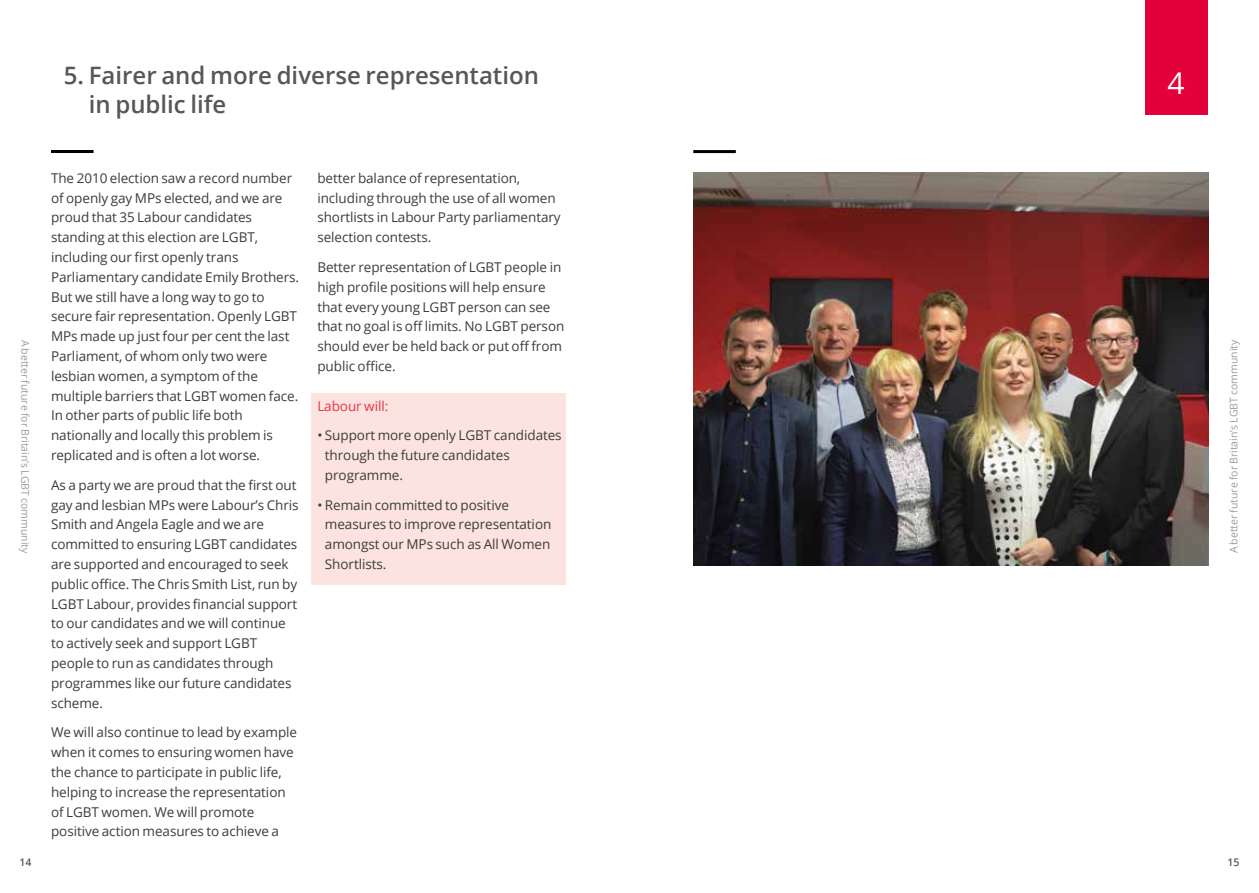
<style>
.page{position:relative;width:1259px;height:893px;background:#fff}
.page>*{position:absolute;margin:0;border:0;box-sizing:border-box;transform-origin:0 0}
.t1{font:30px "Open Sans";color:#fff}
.t2{font:600 24px/29.7px "Open Sans";color:#575756}
.t3{font:13.5px/19.8px "Open Sans";letter-spacing:-.005em;color:#3c3c3b}
.t4{font:13.5px "Open Sans";letter-spacing:-.005em;color:#e7344a}
.t5{font:10.5px "Open Sans";color:#9d9d9c}
.t6{font:600 10.5px "Open Sans";color:#575756}
</style>
<div class="page">
<hr style="left:51px;top:150px;width:43px;height:3px;background:#000">
<hr style="left:693px;top:150px;width:43px;height:3px;background:#000">
<div style="left:311px;top:393px;width:255px;height:192px;background:#fce3df"></div>
<div style="left:1145px;top:0;width:63px;height:115px;background:#e4003b"></div>
<img style="left:693px;top:173px;width:515px;height:393px">
<p class="t5" style="left:33px;top:340px;width:215px;rotate:90deg">A better future for Britain’s LGBT community</p>
<h2 class="t2" style="left:89px;top:60px;width:452px;text-indent:-25px">5. Fairer and more diverse representation in public life</h2>
<p class="t3" style="left:51px;top:168px;width:250px">The 2010 election saw a record number of openly gay MPs elected, and we are proud that 35 Labour candidates standing at this election are LGBT, including our first openly trans Parliamentary candidate Emily Brothers.<br>But we still have a long way to go to secure fair representation. Openly LGBT MPs made up just four per cent the last Parliament, of whom only two were lesbian women, a symptom of the multiple barriers that LGBT women face.<br>In other parts of public life both nationally and locally this problem is replicated and is often a lot worse.</p>
<p class="t3" style="left:51px;top:475px;width:249px">As a party we are proud that the first out gay and lesbian MPs were Labour’s Chris Smith and Angela Eagle and we are committed to ensuring LGBT candidates are supported and encouraged to seek public office. The Chris Smith List, run by LGBT Labour, provides financial support to our candidates and we will continue to actively seek and support LGBT people to run as candidates through programmes like our future candidates scheme.</p>
<p class="t3" style="left:51px;top:722px;width:248px">We will also continue to lead by example when it comes to ensuring women have the chance to participate in public life, helping to increase the representation of LGBT women. We will promote positive action measures to achieve a</p>
<p class="t3" style="left:317px;top:168px;width:245px">better balance of representation, including through the use of all women shortlists in Labour Party parliamentary selection contests.</p>
<p class="t3" style="left:317px;top:257px;width:248px">Better representation of LGBT people in high profile positions will help ensure that every young LGBT person can see that no goal is off limits. No LGBT person should ever be held back or put off from public office.</p>
<p class="t4" style="left:317px;top:396px;width:72px">Labour will:</p>
<p class="t3" style="left:325px;top:425px;width:238px;text-indent:-8px">• Support more openly LGBT candidates through the future candidates programme.</p>
<p class="t3" style="left:325px;top:494px;width:228px;text-indent:-8px">• Remain committed to positive measures to improve representation amongst our MPs such as All Women<br>Shortlists.</p>
<h1 class="t1" style="left:1167px;top:62px;width:19px">4</h1>
<p class="t5" style="left:1226px;top:553px;width:215px;rotate:-90deg">A better future for Britain’s LGBT community</p>
<p class="t6" style="left:20px;top:855px;width:13px">14</p>
<p class="t6" style="left:1227px;top:855px;width:13px">15</p>
</div>
